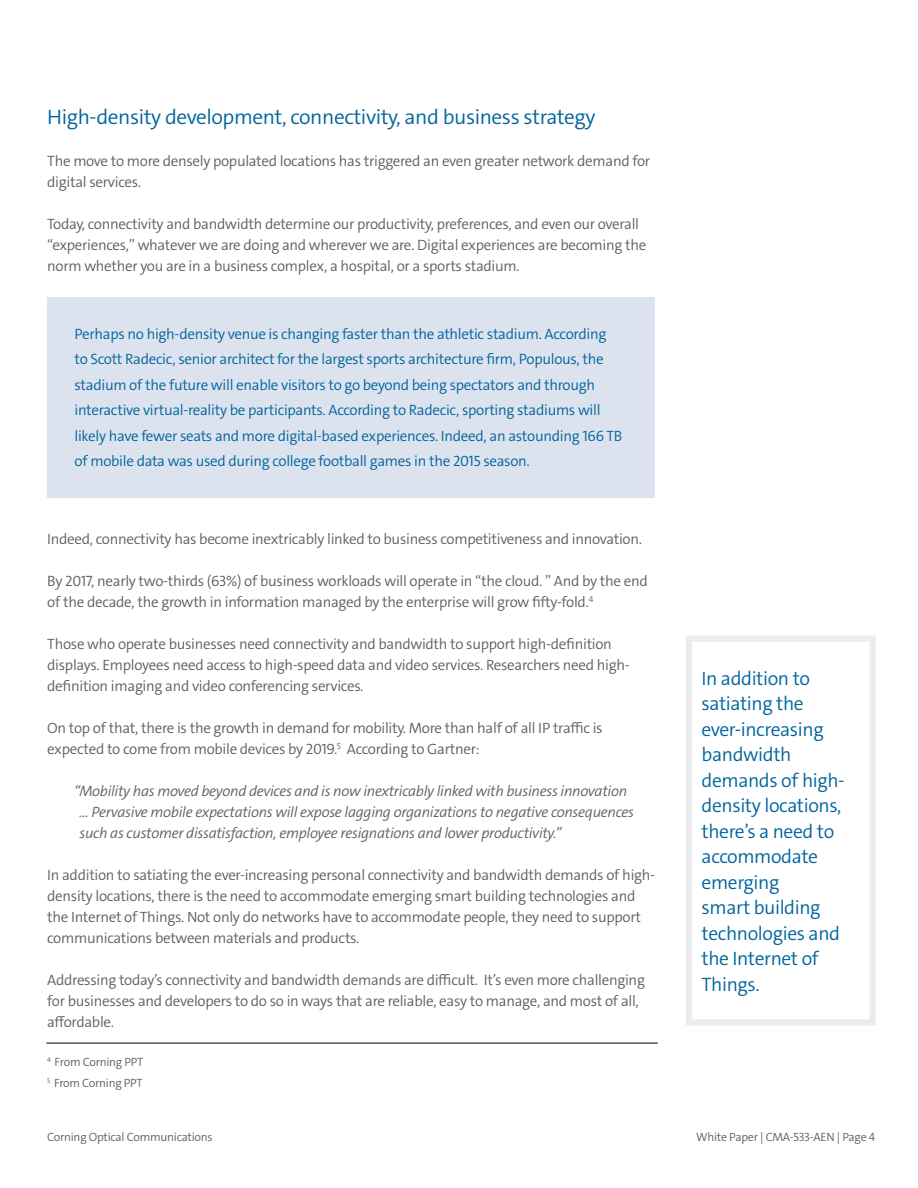
<style>
.page{position:relative;width:918px;height:1188px;background:#fff}
.page>*{position:absolute;margin:0;border:0;box-sizing:border-box;transform-origin:0 0}
.t1{font:300 21px "The Sans C4 s";letter-spacing:-.02em;color:#00649d}
.t2{font:300 19.5px/25.5px "The Sans C4 s";letter-spacing:-.02em;color:#00649d}
.t3{font:300 15px/21px "The Sans C4 s";letter-spacing:-.02em;color:#5f6062}
.t4{font:300 15px/25.5px "The Sans C4 s";letter-spacing:-.02em;color:#00649d}
.t5{font:italic 300 15px/21px "The Sans C4 s";letter-spacing:-.02em;color:#5f6062}
.t6{font:300 12px/21px "The Sans C4 s";letter-spacing:-.02em;color:#5f6062}
</style>
<div class="page">
<div style="left:47px;top:297px;width:608px;height:201px;background:#dce3ee"></div>
<hr style="left:46px;top:1043px;width:612px;height:1px;background:#5f6062">
<div style="left:686px;top:636px;width:190px;height:389px;border:6px solid #ebeced"></div>
<h1 class="t1" style="left:47px;top:103px;width:550px">High-density development, connectivity, and business strategy</h1>
<p class="t3" style="left:47px;top:150px;width:604px">The move to more densely populated locations has triggered an even greater network demand for digital services.</p>
<p class="t3" style="left:47px;top:213px;width:601px">Today, connectivity and bandwidth determine our productivity, preferences, and even our overall “experiences,” whatever we are doing and wherever we are. Digital experiences are becoming the norm whether you are in a business complex, a hospital, or a sports stadium.</p>
<p class="t4" style="left:75px;top:321px;width:549px">Perhaps no high-density venue is changing faster than the athletic stadium. According to Scott Radecic, senior architect for the largest sports architecture firm, Populous, the stadium of the future will enable visitors to go beyond being spectators and through interactive virtual-reality be participants. According to Radecic, sporting stadiums will likely have fewer seats and more digital-based experiences. Indeed, an astounding 166 TB of mobile data was used during college football games in the 2015 season.</p>
<p class="t3" style="left:47px;top:528px;width:596px">Indeed, connectivity has become inextricably linked to business competitiveness and innovation.</p>
<p class="t3" style="left:47px;top:570px;width:602px">By 2017, nearly two-thirds (63%) of business workloads will operate in “the cloud. ” And by the end of the decade, the growth in information managed by the enterprise will grow fifty-fold.<sup>4</sup></p>
<p class="t3" style="left:47px;top:633px;width:584px">Those who operate businesses need connectivity and bandwidth to support high-definition displays. Employees need access to high-speed data and video services. Researchers need high&shy;definition imaging and video conferencing services.</p>
<p class="t3" style="left:47px;top:717px;width:557px">On top of that, there is the growth in demand for mobility. More than half of all IP traffic is expected to come from mobile devices by 2019.<sup>5</sup> According to Gartner:</p>
<p class="t5" style="left:79px;top:780px;width:556px;text-indent:-5px">“Mobility has moved beyond devices and is now inextricably linked with business innovation … Pervasive mobile expectations will expose lagging organizations to negative consequences such as customer dissatisfaction, employee resignations and lower productivity.”</p>
<p class="t3" style="left:47px;top:864px;width:609px">In addition to satiating the ever-increasing personal connectivity and bandwidth demands of high&shy;density locations, there is the need to accommodate emerging smart building technologies and the Internet of Things. Not only do networks have to accommodate people, they need to support communications between materials and products.</p>
<p class="t3" style="left:47px;top:969px;width:599px">Addressing today’s connectivity and bandwidth demands are difficult. It’s even more challenging for businesses and developers to do so in ways that are reliable, easy to manage, and most of all, affordable.</p>
<p class="t6" style="left:47px;top:1051px;width:98px"><sup>4</sup> From Corning PPT<br><sup>5</sup> From Corning PPT</p>
<h2 class="t2" style="left:702px;top:665px;width:145px">In addition to satiating the ever-increasing bandwidth demands of high&shy;density locations, there’s a need to accommodate emerging<br>smart building technologies and the Internet of<br>Things.</h2>
<p class="t6" style="left:47px;top:1127px;width:167px">Corning Optical Communications</p>
<p class="t6" style="left:696px;top:1127px;width:181px">White Paper | CMA-533-AEN | Page 4</p>
</div>
